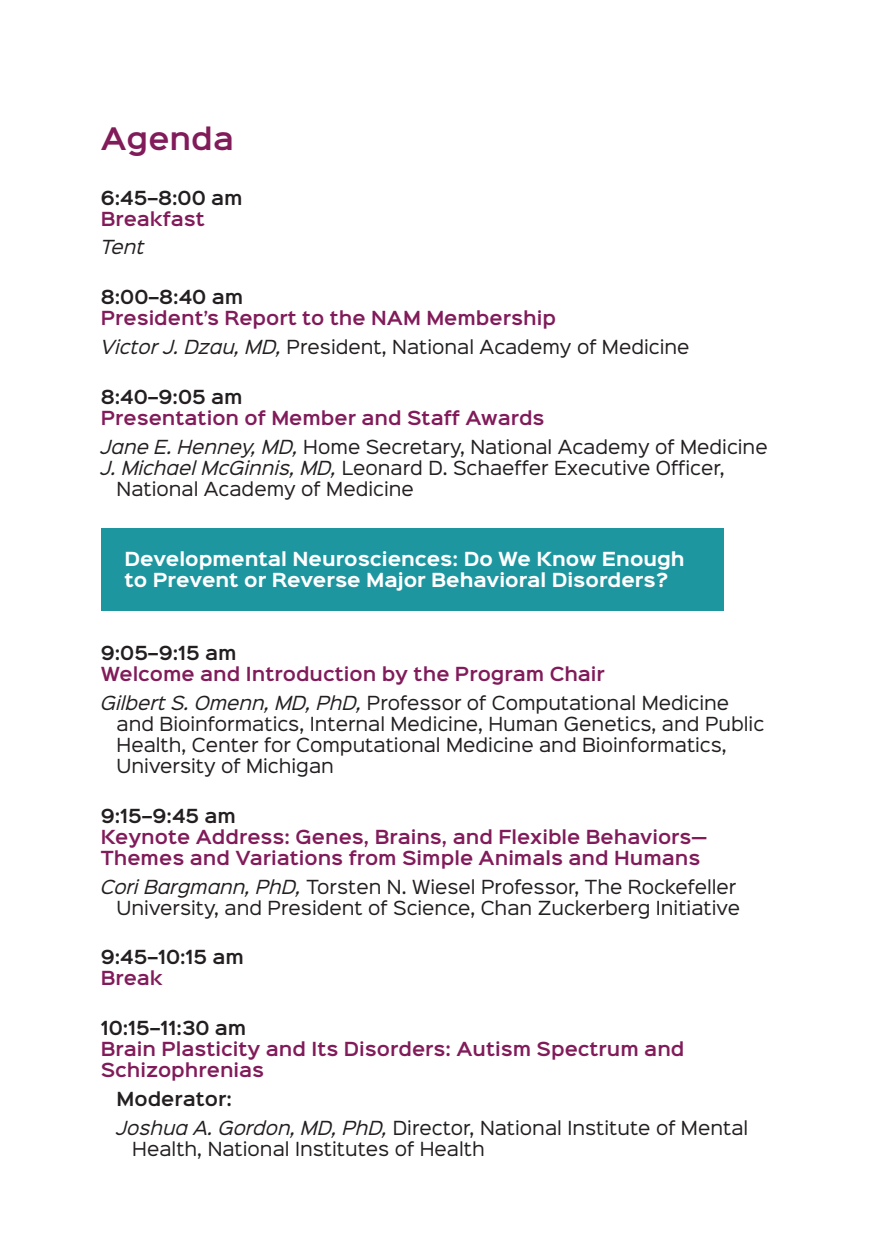
<style>
.page{position:relative;width:882px;height:1260px;background:#fff}
.page>*{position:absolute;margin:0;border:0;box-sizing:border-box;transform-origin:0 0}
.t1{font:600 28px "Sinkin Sans 600";color:#811b5a}
.t2{font:17.5px/21px "Sinkin Sans 400";color:#231f20}
.t3{font:600 17.5px/21px "Sinkin Sans 600";color:#811b5a}
.t4{font:600 17.5px "Sinkin Sans 600";color:#231f20}
.t5{font:700 17.5px/21px "Sinkin Sans 700";color:#fff}
.t6{font:italic 17.5px "Sinkin Sans 400";color:#231f20}
.s1{font-style:italic}
</style>
<div class="page">
<div style="left:101px;top:528px;width:622px;height:83px;background:#1d969f"></div>
<p class="t1" style="left:101px;top:114px;width:135px">Agenda</p>
<p class="t4" style="left:101px;top:182px;width:143px">6:45–8:00 am</p>
<p class="t3" style="left:101px;top:207px;width:106px">Breakfast</p>
<p class="t6" style="left:101px;top:233px;width:45px">Tent</p>
<p class="t4" style="left:101px;top:282px;width:144px">8:00–8:40 am</p>
<p class="t3" style="left:101px;top:306px;width:457px">President’s Report to the NAM Membership</p>
<p class="t2" style="left:101px;top:335px;width:590px"><span class="s1">Victor J. Dzau, MD,</span> President, National Academy of Medicine</p>
<p class="t4" style="left:101px;top:382px;width:143px">8:40–9:05 am</p>
<p class="t3" style="left:101px;top:406px;width:445px">Presentation of Member and Staff Awards</p>
<p class="t2" style="left:101px;top:435px;width:668px"><span class="s1">Jane E. Henney, MD,</span> Home Secretary, National Academy of Medicine</p>
<p class="t2" style="left:117px;top:456px;width:610px;text-indent:-16px"><span class="s1">J. Michael McGinnis, MD,</span> Leonard D. Schaeffer Executive Officer,<br>National Academy of Medicine</p>
<p class="t5" style="left:124px;top:550px;width:562px">Developmental Neurosciences: Do We Know Enough to Prevent or Reverse Major Behavioral Disorders?</p>
<p class="t4" style="left:101px;top:638px;width:137px">9:05–9:15 am</p>
<p class="t3" style="left:101px;top:662px;width:506px">Welcome and Introduction by the Program Chair</p>
<p class="t2" style="left:117px;top:691px;width:649px;text-indent:-16px"><span class="s1">Gilbert S. Omenn, MD, PhD,</span> Professor of Computational Medicine and Bioinformatics, Internal Medicine, Human Genetics, and Public Health, Center for Computational Medicine and Bioinformatics, University of Michigan</p>
<p class="t4" style="left:101px;top:800px;width:137px">9:15–9:45 am</p>
<p class="t3" style="left:101px;top:825px;width:608px">Keynote Address: Genes, Brains, and Flexible Behaviors—<br>Themes and Variations from Simple Animals and Humans</p>
<p class="t2" style="left:101px;top:874px;width:641px;text-align:right"><span class="s1">Cori Bargmann, PhD,</span> Torsten N. Wiesel Professor, The Rockefeller<br>University, and President of Science, Chan Zuckerberg Initiative</p>
<p class="t4" style="left:101px;top:942px;width:145px">9:45–10:15 am</p>
<p class="t3" style="left:101px;top:967px;width:64px">Break</p>
<p class="t4" style="left:101px;top:1013px;width:147px">10:15–11:30 am</p>
<p class="t3" style="left:101px;top:1037px;width:585px">Brain Plasticity and Its Disorders: Autism Spectrum and<br>Schizophrenias</p>
<p class="t4" style="left:117px;top:1084px;width:117px">Moderator:</p>
<p class="t2" style="left:132px;top:1116px;width:617px;text-indent:-16px"><span class="s1">Joshua A. Gordon, MD, PhD,</span> Director, National Institute of Mental<br>Health, National Institutes of Health</p>
</div>
